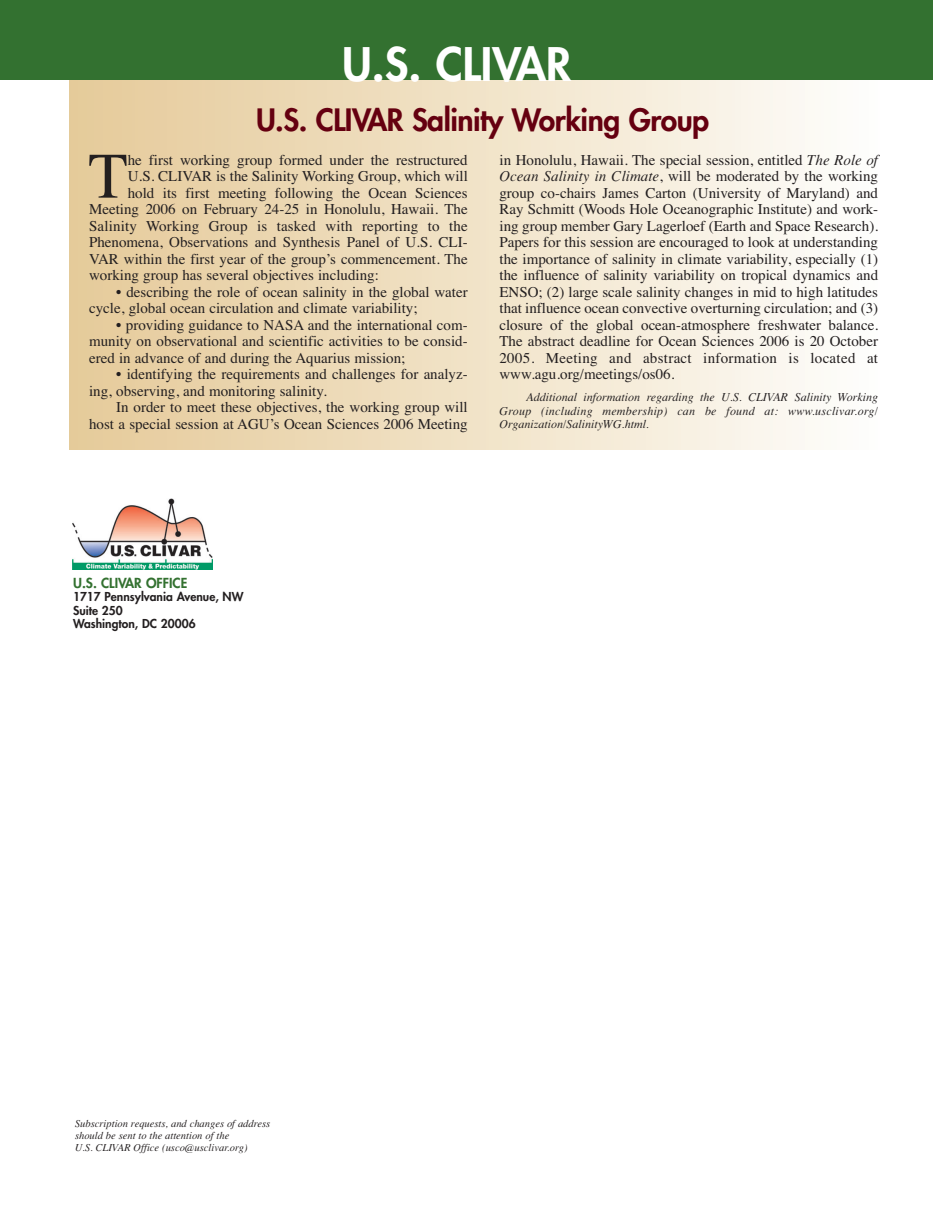
<style>
.page{position:relative;width:945px;height:1215px;background:#fff}
.page>*{position:absolute;margin:0;border:0;box-sizing:border-box;transform-origin:0 0}
.t1{font:64.8px "Times";color:#231f20}
.t2{font:800 45px "Futura";color:#fff}
.t3{font:800 30px "Futura";letter-spacing:-.02em;color:#650010}
.t4{font:15px/16.5px "Times";color:#231f20}
.t5{font:800 13.5px "Futura";color:#337130}
.t6{font:italic 12px/13.5px "Times";color:#231f20;text-align:justify}
.t7{font:800 12px/13.5px "Futura";color:#231f20}
.t8{font:italic 10.5px/12px "Times";color:#231f20}
.s1{font-style:italic}
</style>
<div class="page">
<img style="left:73px;top:498px;width:140px;height:71px">
<div style="left:69px;top:64px;width:811px;height:385px;background:linear-gradient(to right,#e5c998,#fefdfb)"></div>
<div style="left:0;top:0;width:932px;height:80px;background:#337130"></div>
<h2 class="t2" style="left:342px;top:36px;width:231px">U.S. CLIVAR</h2>
<h3 class="t3" style="left:256px;top:101px;width:455px">U.S. CLIVAR Salinity Working Group</h3>
<h1 class="t1" style="left:88px;top:135px;width:41px">T</h1>
<p class="t4" style="left:128px;top:152px;width:341px">he first working group formed under the restructured</p>
<p class="t4" style="left:128px;top:169px;width:342px">U.S. CLIVAR is the Salinity Working Group, which will</p>
<p class="t4" style="left:128px;top:185px;width:342px">hold its first meeting following the Ocean Sciences</p>
<p class="t4" style="left:89px;top:202px;width:380px">Meeting 2006 on February 24-25 in Honolulu, Hawaii. The</p>
<p class="t4" style="left:89px;top:218px;width:380px">Salinity Working Group is tasked with reporting to the</p>
<p class="t4" style="left:89px;top:235px;width:380px">Phenomena, Observations and Synthesis Panel of U.S. CLI-</p>
<p class="t4" style="left:89px;top:251px;width:380px">VAR within the first year of the group’s commencement. The</p>
<p class="t4" style="left:89px;top:268px;width:291px">working group has several objectives including:</p>
<p class="t4" style="left:89px;top:284px;width:380px;text-indent:27px">• describing the role of ocean salinity in the global water cycle, global ocean circulation and climate variability;</p>
<p class="t4" style="left:89px;top:317px;width:380px;text-align:justify;text-indent:27px">• providing guidance to NASA and the international com&shy;munity on observational and scientific activities to be consid&shy;ered in advance of and during the Aquarius mission;</p>
<p class="t4" style="left:89px;top:367px;width:380px;text-indent:27px">• identifying the requirements and challenges for analyz&shy;ing, observing, and monitoring salinity.</p>
<p class="t4" style="left:89px;top:400px;width:380px;text-align:right">In order to meet these objectives, the working group will host a special session at AGU’s Ocean Sciences 2006 Meeting</p>
<p class="t4" style="left:499px;top:152px;width:380px;text-align:justify">in Honolulu, Hawaii. The special session, entitled <span class="s1">The Role of Ocean Salinity in Climate</span>, will be moderated by the working group co-chairs James Carton (University of Maryland) and Ray Schmitt (Woods Hole Oceanographic Institute) and work&shy;ing group member Gary Lagerloef (Earth and Space Research).<br>Papers for this session are encouraged to look at understanding the importance of salinity in climate variability, especially (1) the influence of salinity variability on tropical dynamics and ENSO; (2) large scale salinity changes in mid to high latitudes that influence ocean convective overturning circulation; and (3) closure of the global ocean-atmosphere freshwater balance.<br>The abstract deadline for Ocean Sciences 2006 is 20 October 2005. Meeting and abstract information is located at www.agu.org/meetings/os06.</p>
<p class="t6" style="left:499px;top:391px;width:380px;text-indent:27px">Additional information regarding the U.S. CLIVAR Salinity Working Group (including membership) can be found at: www.usclivar.org/ Organization/SalinityWG.html.</p>
<p class="t5" style="left:73px;top:574px;width:116px">U.S. CLIVAR OFFICE</p>
<p class="t7" style="left:73px;top:590px;width:172px">1717 Pennsylvania Avenue, NW<br>Suite 250<br>Washington, DC 20006</p>
<p class="t8" style="left:75px;top:1118px;width:197px">Subscription requests, and changes of address should be sent to the attention of the<br>U.S. CLIVAR Office (usco@usclivar.org)</p>
</div>
